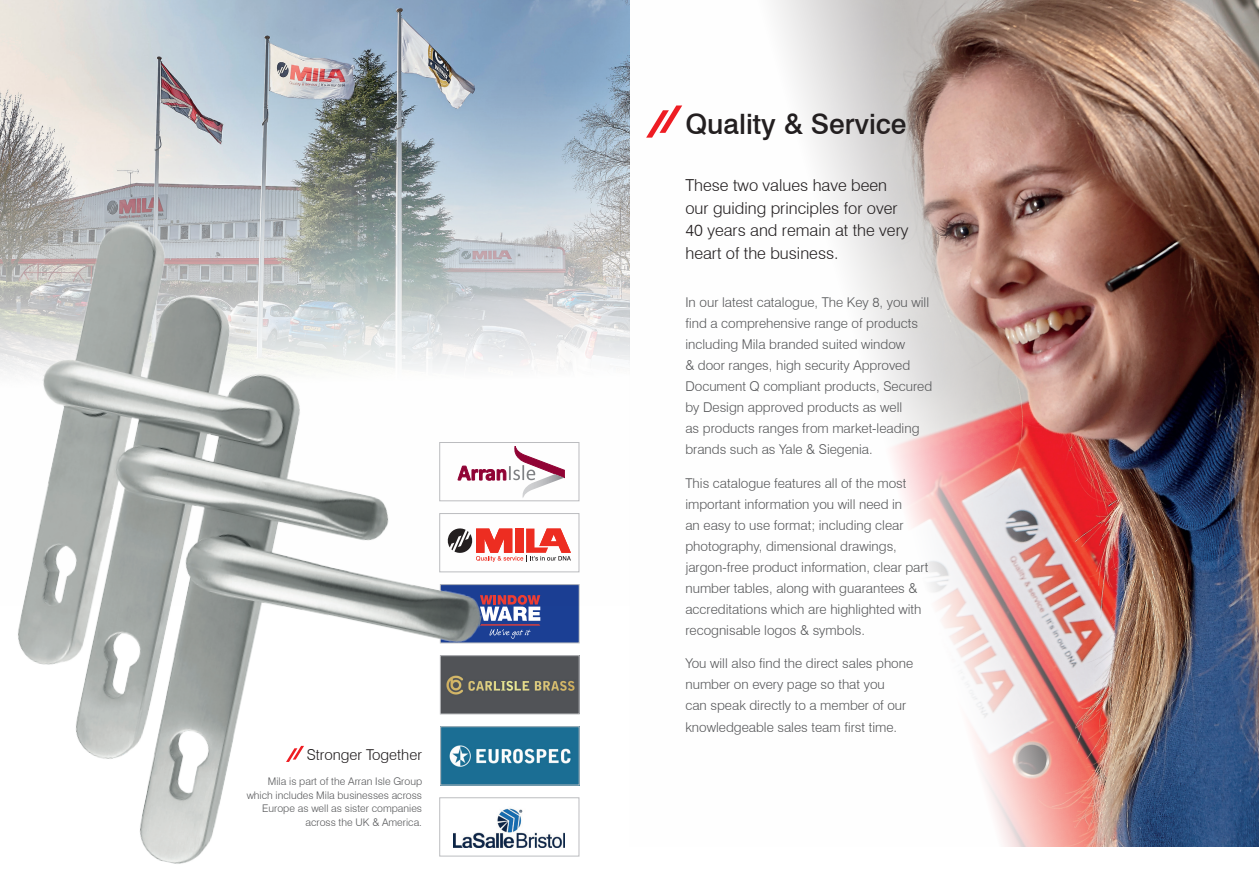
<style>
.page{position:relative;width:1259px;height:893px;background:#fff}
.page>*{position:absolute;margin:0;border:0;box-sizing:border-box;transform-origin:0 0}
.t1{font:500 28.05px "Swiss 721 BT";color:#231f20}
.t2{font:300 16.5px/22.5px "Swiss 721 BT";color:#231f20}
.t3{font:300 15px "Swiss 721 BT";color:#231f20}
.t4{font:300 13.5px/21px "Swiss 721 BT";color:#57585a}
.t5{font:300 10.5px/13.5px "Swiss 721 BT";color:#57585a;text-align:right}
</style>
<div class="page">
<div style="left:440px;top:585px;width:139px;height:58px;background:#1b3f94"></div>
<img style="left:546px;top:657px;width:31px;height:55px">
<div style="left:440px;top:655px;width:139px;height:59px;border:1px solid #bcbdc0"></div>
<img style="left:546px;top:728px;width:31px;height:55px">
<img style="left:546px;top:832px;width:19px;height:16px">
<div style="left:439px;top:797px;width:140px;height:59px;border:1px solid #bcbdc0"></div>
<img style="left:629px;top:0;width:630px;height:846px">
<img style="left:0;top:0;width:629px;height:473px">
<svg style="left:646px;top:105px;width:36px;height:33px"></svg>
<img style="left:0;top:211px;width:546px;height:653px">
<p class="t3" style="left:307px;top:746px;width:117px">Stronger Together</p>
<p class="t5" style="left:247px;top:774px;width:177px">Mila is part of the Arran Isle Group which includes Mila businesses across<br>Europe as well as sister companies across the UK &amp; America.</p>
<h1 class="t1" style="left:685px;top:107px;width:223px">Quality &amp; Service</h1>
<p class="t2" style="left:685px;top:174px;width:224px">These two values have been our guiding principles for over<br>40 years and remain at the very heart of the business.</p>
<p class="t4" style="left:685px;top:291px;width:248px">In our latest catalogue, The Key 8, you will find a comprehensive range of products including Mila branded suited window<br>&amp; door ranges, high security Approved Document Q compliant products, Secured by Design approved products as well<br>as products ranges from market-leading brands such as Yale &amp; Siegenia.</p>
<p class="t4" style="left:685px;top:472px;width:244px">This catalogue features all of the most important information you will need in<br>an easy to use format; including clear photography, dimensional drawings, jargon-free product information, clear part number tables, along with guarantees &amp; accreditations which are highlighted with recognisable logos &amp; symbols.</p>
<p class="t4" style="left:685px;top:653px;width:229px">You will also find the direct sales phone number on every page so that you<br>can speak directly to a member of our knowledgeable sales team first time.</p>
</div>
